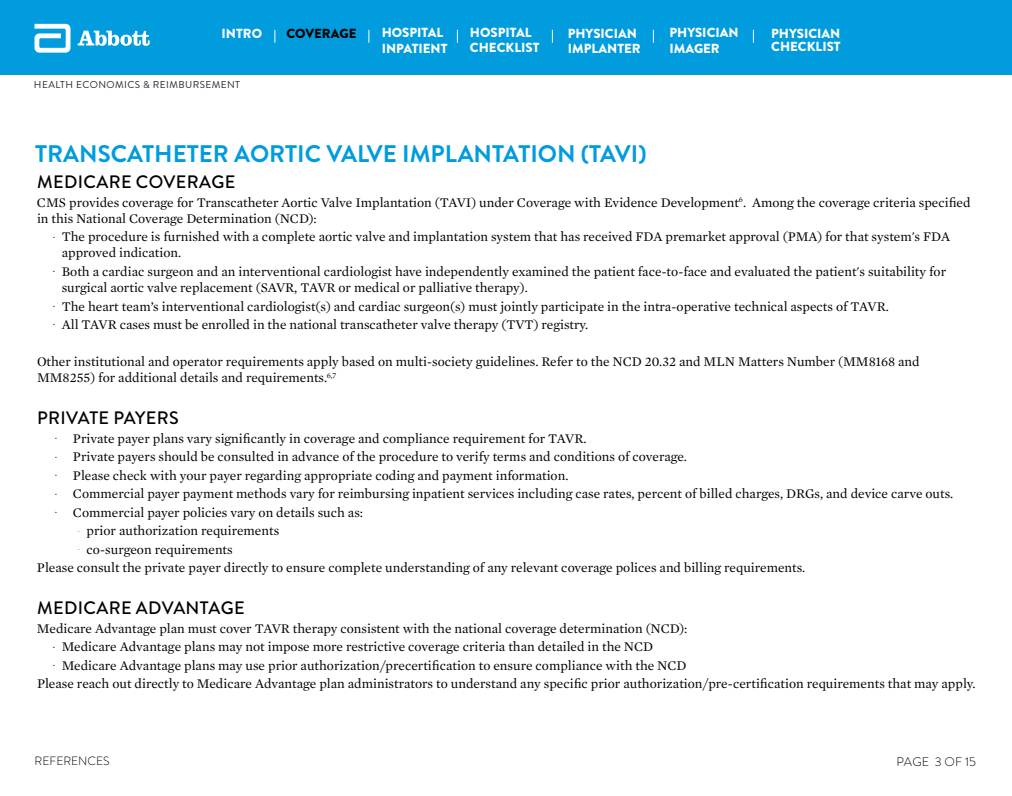
<style>
.page{position:relative;width:1012px;height:796px;background:#fff}
.page>*{position:absolute;margin:0;border:0;box-sizing:border-box;transform-origin:0 0}
.t1{font:700 24px "Brandon Grotesque";color:#009cde}
.t2{font:500 18px "Brandon Grotesque";letter-spacing:.02em;color:#000}
.t3{font:13.5px/16.2px "Mercury Text G1";color:#000}
.t4{font:900 13.15px/15.4px "Brandon Grotesque";color:#fff}
.t5{font:900 13.15px "Brandon Grotesque";color:#000}
.t6{font:300 12.5px "Brandon Grotesque";letter-spacing:.015em;color:#000}
.t7{font:300 12px "Brandon Grotesque";letter-spacing:-.005em;color:#000}
.t8{font:10px "Brandon Grotesque";letter-spacing:.04em;color:#222731}
.t9{font:5px "Mercury Text G1";color:#004f71}
</style>
<div class="page">
<div style="left:0;top:0;width:1012px;height:74px;background:#009cde"></div>
<svg style="left:274px;top:30px;width:1px;height:13px"></svg>
<svg style="left:368px;top:30px;width:1px;height:13px"></svg>
<svg style="left:457px;top:30px;width:1px;height:13px"></svg>
<svg style="left:552px;top:30px;width:1px;height:13px"></svg>
<svg style="left:653px;top:30px;width:1px;height:13px"></svg>
<svg style="left:753px;top:30px;width:1px;height:13px"></svg>
<svg style="left:34px;top:24px;width:36px;height:29px"></svg>
<svg style="left:78px;top:31px;width:72px;height:15px"></svg>
<p class="t5" style="left:286px;top:24px;width:72px">COVERAGE</p>
<p class="t4" style="left:382px;top:25px;width:67px">HOSPITAL<br>INPATIENT</p>
<p class="t4" style="left:470px;top:25px;width:71px">HOSPITAL<br>CHECKLIST</p>
<p class="t4" style="left:669px;top:25px;width:71px">PHYSICIAN<br>IMAGER</p>
<p class="t4" style="left:222px;top:26px;width:42px">INTRO</p>
<p class="t4" style="left:568px;top:26px;width:74px">PHYSICIAN<br>IMPLANTER</p>
<p class="t4" style="left:771px;top:27px;width:71px;line-height:13.2px">PHYSICIAN<br>CHECKLIST</p>
<p class="t8" style="left:34px;top:78px;width:208px">HEALTH ECONOMICS &amp; REIMBURSEMENT</p>
<h1 class="t1" style="left:35px;top:137px;width:613px">TRANSCATHETER AORTIC VALVE IMPLANTATION (TAVI)</h1>
<h2 class="t2" style="left:37px;top:169px;width:200px">MEDICARE COVERAGE</h2>
<p class="t3" style="left:37px;top:193px;width:935px">CMS provides coverage for Transcatheter Aortic Valve Implantation (TAVI) under Coverage with Evidence Development<sup>6</sup>. Among the coverage criteria specified in this National Coverage Determination (NCD):</p>
<p class="t3" style="left:62px;top:228px;width:890px;text-indent:-9px"><sup>•</sup> The procedure is furnished with a complete aortic valve and implantation system that has received FDA premarket approval (PMA) for that system's FDA approved indication.</p>
<p class="t3" style="left:62px;top:263px;width:886px;text-indent:-9px"><sup>•</sup> Both a cardiac surgeon and an interventional cardiologist have independently examined the patient face-to-face and evaluated the patient's suitability for surgical aortic valve replacement (SAVR, TAVR or medical or palliative therapy).</p>
<p class="t3" style="left:53px;top:297px;width:838px"><sup>•</sup> The heart team’s interventional cardiologist(s) and cardiac surgeon(s) must jointly participate in the intra-operative technical aspects of TAVR.</p>
<p class="t3" style="left:53px;top:316px;width:537px"><sup>•</sup> All TAVR cases must be enrolled in the national transcatheter valve therapy (TVT) registry.</p>
<p class="t3" style="left:37px;top:353px;width:884px">Other institutional and operator requirements apply based on multi-society guidelines. Refer to the NCD 20.32 and MLN Matters Number (MM8168 and<br>MM8255) for additional details and requirements.<sup>6,7</sup></p>
<h2 class="t2" style="left:37px;top:406px;width:143px">PRIVATE PAYERS</h2>
<p class="t3" style="left:55px;top:430px;width:533px"><sup>•</sup> Private payer plans vary significantly in coverage and compliance requirement for TAVR.</p>
<p class="t3" style="left:55px;top:448px;width:633px"><sup>•</sup> Private payers should be consulted in advance of the procedure to verify terms and conditions of coverage.</p>
<p class="t3" style="left:55px;top:466px;width:515px"><sup>•</sup> Please check with your payer regarding appropriate coding and payment information.</p>
<p class="t3" style="left:55px;top:485px;width:900px"><sup>•</sup> Commercial payer payment methods vary for reimbursing inpatient services including case rates, percent of billed charges, DRGs, and device carve outs.</p>
<p class="t3" style="left:55px;top:503px;width:310px"><sup>•</sup> Commercial payer policies vary on details such as:</p>
<p class="t9" style="left:77px;top:527px;width:4px">−</p>
<p class="t3" style="left:86px;top:522px;width:194px">prior authorization requirements</p>
<p class="t9" style="left:77px;top:546px;width:4px">−</p>
<p class="t3" style="left:37px;top:539px;width:770px;line-height:18.4px;text-indent:50px">co-surgeon requirements<br>Please consult the private payer directly to ensure complete understanding of any relevant coverage polices and billing requirements.</p>
<h2 class="t2" style="left:37px;top:596px;width:209px">MEDICARE ADVANTAGE</h2>
<p class="t3" style="left:37px;top:619px;width:652px">Medicare Advantage plan must cover TAVR therapy consistent with the national coverage determination (NCD):</p>
<p class="t3" style="left:53px;top:638px;width:602px"><sup>•</sup> Medicare Advantage plans may not impose more restrictive coverage criteria than detailed in the NCD</p>
<p class="t3" style="left:37px;top:655px;width:940px;line-height:18.4px;text-indent:16px"><sup>•</sup> Medicare Advantage plans may use prior authorization/precertification to ensure compliance with the NCD<br>Please reach out directly to Medicare Advantage plan administrators to understand any specific prior authorization/pre-certification requirements that may apply.</p>
<p class="t7" style="left:35px;top:753px;width:77px">REFERENCES</p>
<p class="t6" style="left:897px;top:753px;width:81px">PAGE 3 OF 15</p>
</div>
